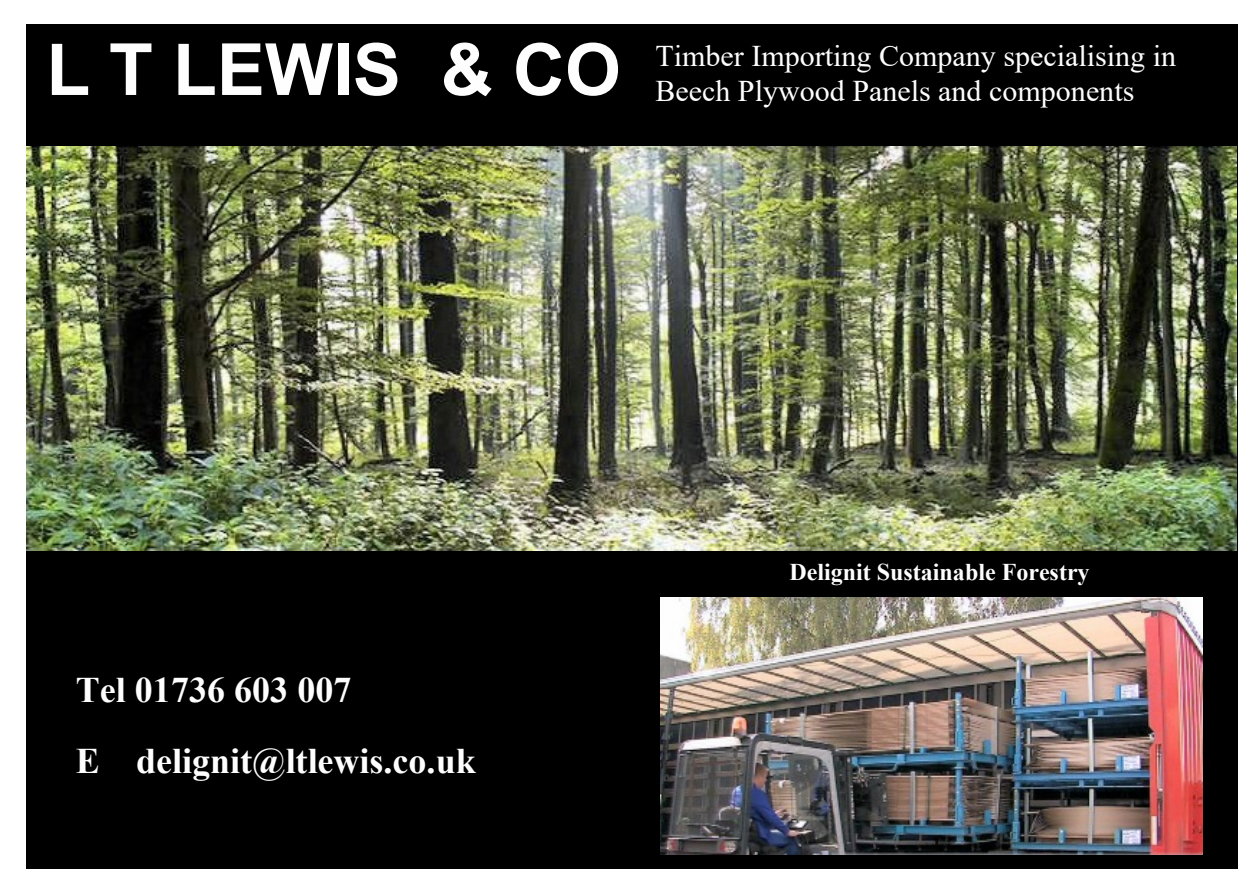
<style>
.page{position:relative;width:1259px;height:893px;background:#fff}
.page>*{position:absolute;margin:0;border:0;box-sizing:border-box;transform-origin:0 0}
.t1{font:700 72px "Arial";color:#fefefe}
.t2{font:700 36px/71.4px "Times New Roman";color:#fefefe}
.t3{font:30px/34.5px "Times New Roman";color:#fefefe}
.t4{font:700 24px "Times New Roman";color:#fefefe}
</style>
<div class="page">
<div style="left:26px;top:24px;width:1212px;height:844px;background:#000"></div>
<img style="left:26px;top:146px;width:1210px;height:405px">
<img style="left:660px;top:598px;width:542px;height:256px">
<h1 class="t1" style="left:46px;top:43px;width:576px">L T LEWIS &amp; CO</h1>
<p class="t3" style="left:655px;top:42px;width:522px">Timber Importing Company specialising in<br>Beech Plywood Panels and components</p>
<p class="t2" style="left:76px;top:658px;width:401px">Tel 01736 603 007<br>E delignit@ltlewis.co.uk</p>
<p class="t4" style="left:789px;top:563px;width:302px">Delignit Sustainable Forestry</p>
</div>
